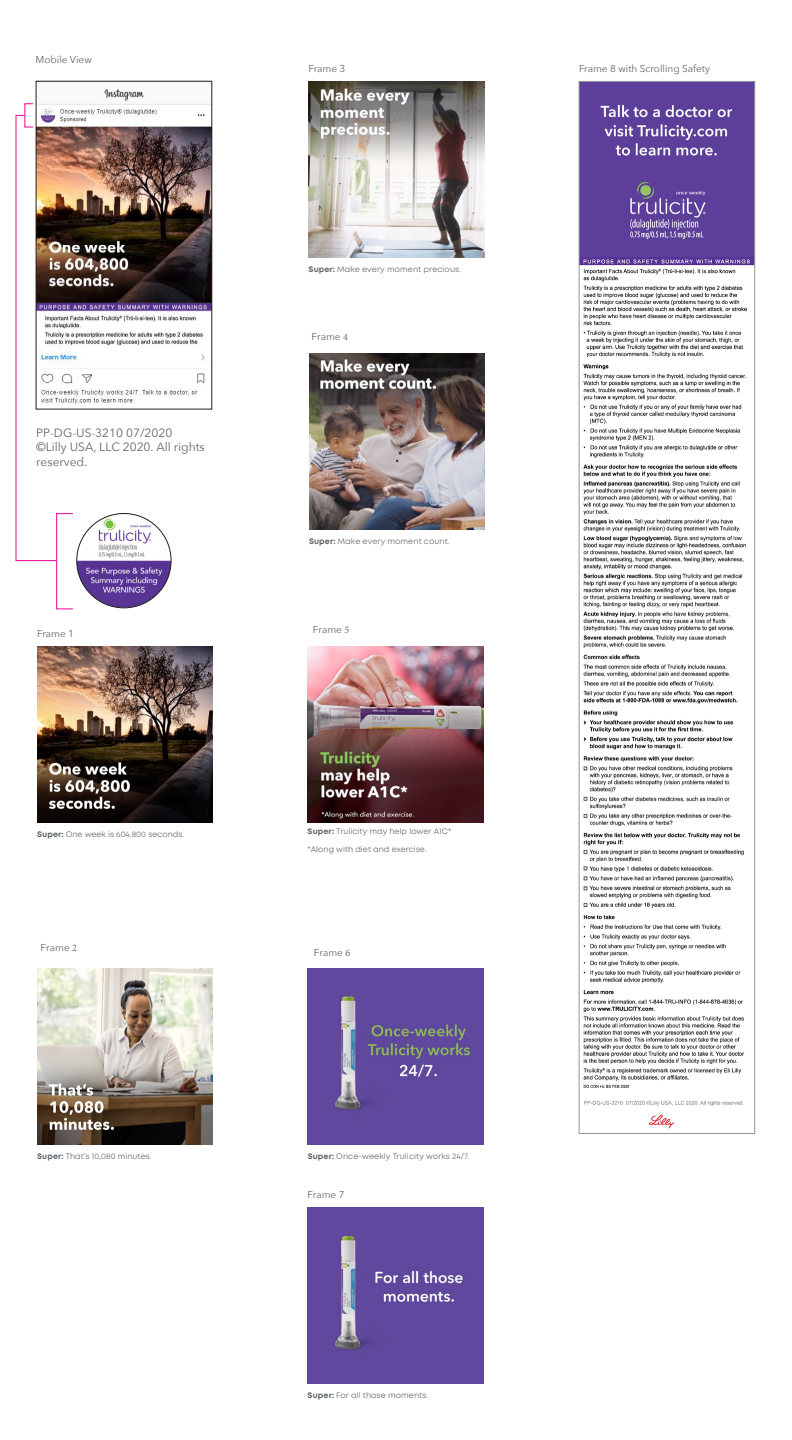
<style>
.page{position:relative;width:792px;height:1440px;background:#fff}
.page>*{position:absolute;margin:0;border:0;box-sizing:border-box;transform-origin:0 0}
.t1{font:12px/14.4px "Avenir Next";color:#60676c}
.t2{font:10px "Avenir Next";color:#60676c}
.t3{font:8px "Mont";color:#60676c}
.s1{font-weight:700}
.s2{font-family:"Minion Pro"}
</style>
<div class="page">
<div style="left:56px;top:513px;width:17px;height:96px;border:1px solid #ed028c"></div>
<img style="left:77px;top:514px;width:94px;height:94px;border-radius:47px">
<svg style="left:16px;top:115px;width:41px;height:446px"></svg>
<img style="left:38px;top:89px;width:172px;height:319px">
<div style="left:36px;top:81px;width:176px;height:329px;border:1px solid #231f20"></div>
<img style="left:309px;top:354px;width:176px;height:176px">
<img style="left:37px;top:646px;width:176px;height:176px">
<img style="left:308px;top:646px;width:175px;height:176px">
<img style="left:309px;top:81px;width:175px;height:176px">
<img style="left:37px;top:969px;width:176px;height:175px">
<img style="left:308px;top:969px;width:175px;height:175px">
<img style="left:581px;top:83px;width:172px;height:1046px">
<div style="left:579px;top:81px;width:176px;height:1053px;border:1px solid #939598"></div>
<img style="left:308px;top:1207px;width:175px;height:176px">
<p class="t2" style="left:36px;top:51px;width:58px">Mobile View</p>
<p class="t1" style="left:36px;top:425px;width:170px">PP-DG-US-3210 07/2020 ©Lilly USA, LLC 2020. All rights reserved.</p>
<p class="t2" style="left:37px;top:625px;width:38px">Frame 1</p>
<p class="t3" style="left:37px;top:829px;width:149px"><span class="s1">Super:</span> One week is 604,800 seconds.</p>
<p class="t2" style="left:41px;top:939px;width:38px">Frame <span class="s2">2</span></p>
<p class="t2" style="left:309px;top:60px;width:38px">Frame 3</p>
<p class="t2" style="left:579px;top:60px;width:132px">Frame 8 with Scrolling Safety</p>
<p class="t3" style="left:309px;top:264px;width:154px"><span class="s1">Super:</span> Make every moment precious.</p>
<p class="t2" style="left:312px;top:328px;width:38px">Frame <span class="s2">4</span></p>
<p class="t3" style="left:309px;top:537px;width:142px"><span class="s1">Super:</span> Make every moment count.</p>
<p class="t2" style="left:313px;top:621px;width:38px">Frame <span class="s2">5</span></p>
<p class="t3" style="left:308px;top:826px;width:145px"><span class="s1">Super:</span> Trulicity may help lower A1C*</p>
<p class="t3" style="left:308px;top:845px;width:121px">*Along with diet and exercise.</p>
<p class="t2" style="left:314px;top:944px;width:38px">Frame <span class="s2">6</span></p>
<p class="t3" style="left:37px;top:1151px;width:116px"><span class="s1">Super:</span> That’s 10,080 minutes.</p>
<p class="t3" style="left:308px;top:1151px;width:163px"><span class="s1">Super:</span> Once-weekly Trulicity works 24/7.</p>
<p class="t2" style="left:308px;top:1186px;width:38px">Frame 7</p>
<p class="t3" style="left:308px;top:1390px;width:122px"><span class="s1">Super:</span> For all those moments.</p>
</div>
